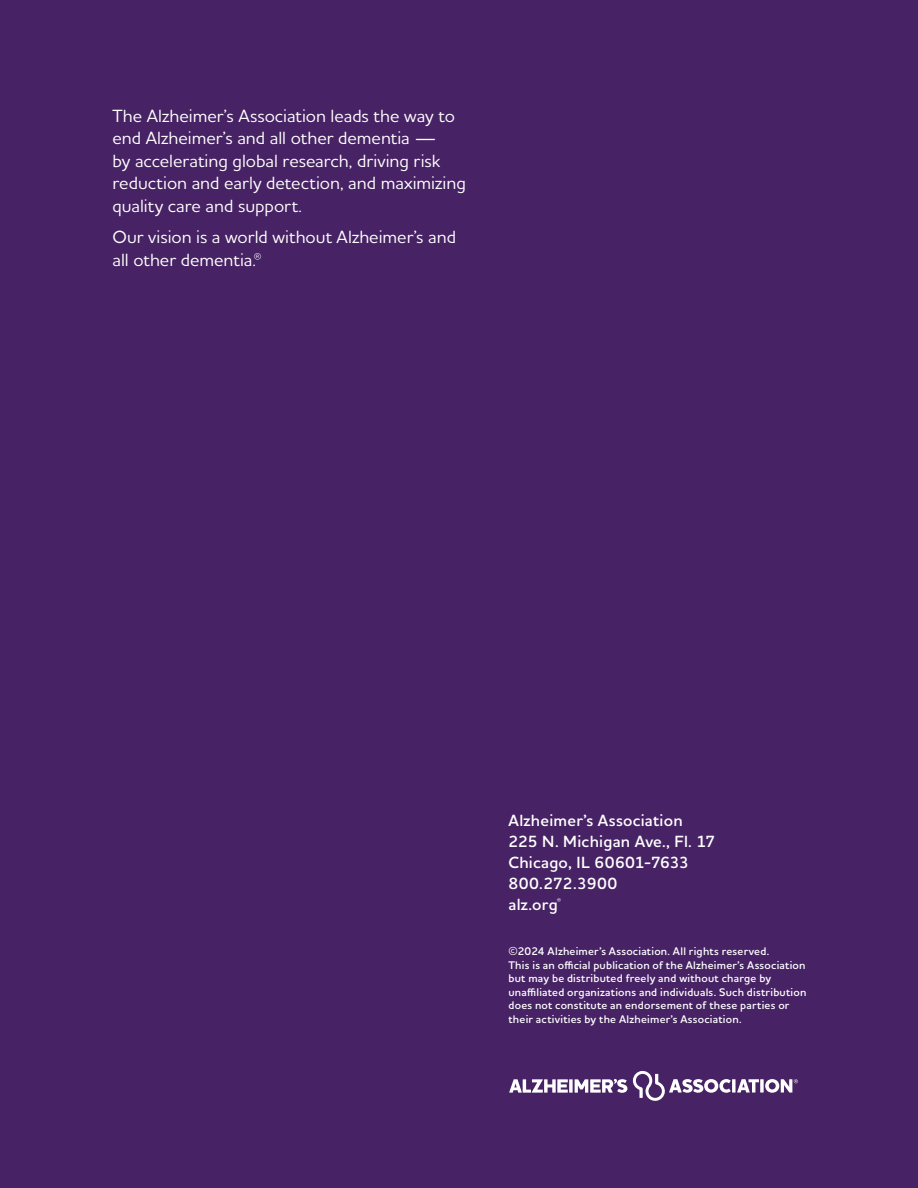
<style>
.page{position:relative;width:918px;height:1188px;background:#472264}
.page>*{position:absolute;margin:0;border:0;box-sizing:border-box;transform-origin:0 0}
.Body_Copy{font:500 18px/22.5px "Houschka Alt Pro";color:#fff}
.t1{font:600 16.5px/21px "Houschka Alt Pro";letter-spacing:.015em;color:#fff}
.t2{font:600 11.25px/13.5px "Houschka Alt Pro";letter-spacing:.02em;color:#fff}
</style>
<div class="page">
<svg style="left:509px;top:1079px;width:59px;height:14px"></svg>
<svg style="left:569px;top:1079px;width:4px;height:14px"></svg>
<svg style="left:575px;top:1079px;width:52px;height:14px"></svg>
<svg style="left:633px;top:1071px;width:98px;height:30px"></svg>
<svg style="left:732px;top:1079px;width:4px;height:14px"></svg>
<svg style="left:737px;top:1079px;width:22px;height:14px"></svg>
<svg style="left:760px;top:1079px;width:4px;height:14px"></svg>
<svg style="left:765px;top:1079px;width:33px;height:14px"></svg>
<p class="Body_Copy" style="left:112px;top:104px;width:355px">The Alzheimer’s Association leads the way to end Alzheimer’s and all other dementia —<br>by accelerating global research, driving risk reduction and early detection, and maximizing quality care and support.</p>
<p class="Body_Copy" style="left:112px;top:225px;width:345px">Our vision is a world without Alzheimer’s and all other dementia.®</p>
<p class="t1" style="left:508px;top:810px;width:209px">Alzheimer’s Association<br>225 N. Michigan Ave., Fl. 17<br>Chicago, IL 60601-7633</p>
<p class="t1" style="left:508px;top:873px;width:110px">800.272.3900</p>
<p class="t1" style="left:508px;top:894px;width:54px">alz.org<sup>®</sup></p>
<p class="t2" style="left:508px;top:945px;width:262px">©2024 Alzheimer’s Association. All rights reserved.</p>
<p class="t2" style="left:508px;top:958px;width:299px">This is an official publication of the Alzheimer’s Association but may be distributed freely and without charge by unaffiliated organizations and individuals. Such distribution</p>
<p class="t2" style="left:508px;top:999px;width:282px">does not constitute an endorsement of these parties or their activities by the Alzheimer’s Association.</p>
</div>
